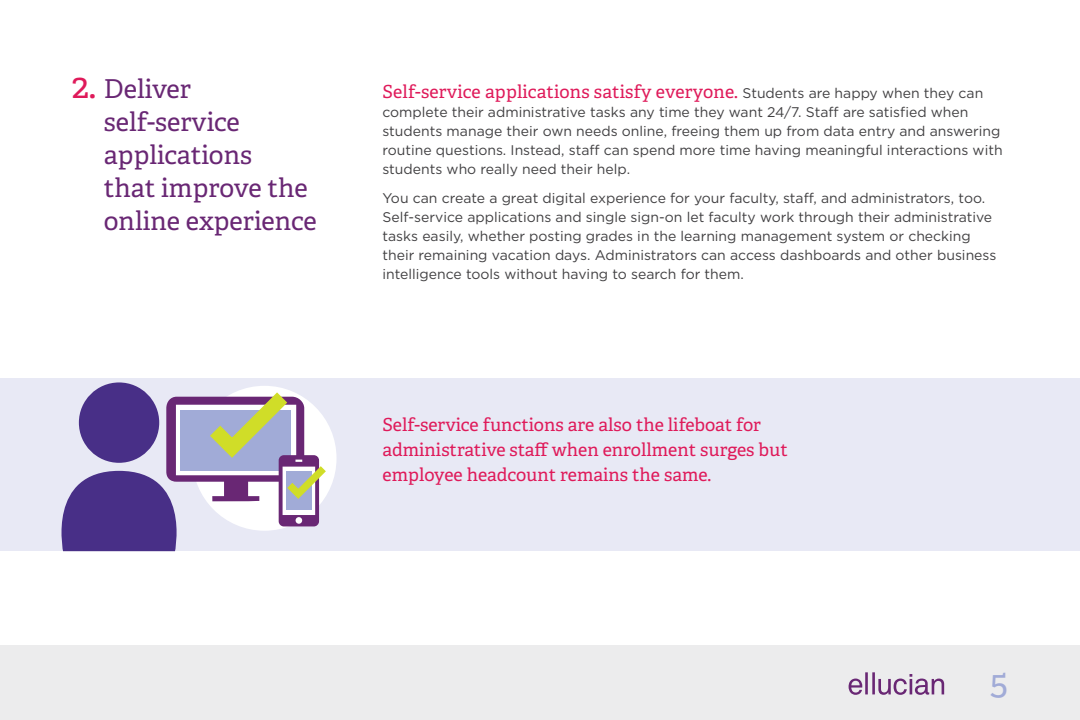
<style>
.page{position:relative;width:1080px;height:720px;background:#fff}
.page>*{position:absolute;margin:0;border:0;box-sizing:border-box;transform-origin:0 0}
.t1{font:35px "Adelle";color:#a1abd7}
.t2{font:26px/33px "Adelle";color:#692774}
.t3{font:18px/25px "Adelle";color:#df1a5a}
.t4{font:14px/19px "Gotham HTF";color:#414042}
.s1{font-size:35px;color:#df1a5a}
.s2{font-family:"Gotham HTF";font-size:14px;color:#414042}
</style>
<div class="page">
<div style="left:0;top:378px;width:1080px;height:173px;background:#e8e9f5"></div>
<svg style="left:61px;top:382px;width:273px;height:169px"></svg>
<div style="left:0;top:645px;width:1080px;height:75px;background:#ececed"></div>
<svg style="left:849px;top:672px;width:95px;height:23px"></svg>
<h2 class="t2" style="left:104px;top:71px;width:215px;text-indent:-32px"><span class="s1">2.</span> Deliver self-service applications<br>that improve the online experience</h2>
<p class="t3" style="left:382px;top:79px;width:602px">Self-service applications satisfy everyone. <span class="s2">Students are happy when they can</span></p>
<p class="t4" style="left:383px;top:103px;width:622px">complete their administrative tasks any time they want 24/7. Staff are satisfied when students manage their own needs online, freeing them up from data entry and answering routine questions. Instead, staff can spend more time having meaningful interactions with students who really need their help.</p>
<p class="t4" style="left:383px;top:189px;width:615px">You can create a great digital experience for your faculty, staff, and administrators, too.<br>Self-service applications and single sign-on let faculty work through their administrative tasks easily, whether posting grades in the learning management system or checking their remaining vacation days. Administrators can access dashboards and other business intelligence tools without having to search for them.</p>
<p class="t3" style="left:382px;top:411px;width:407px">Self-service functions are also the lifeboat for administrative staff when enrollment surges but employee headcount remains the same.</p>
<h1 class="t1" style="left:990px;top:657px;width:19px">5</h1>
</div>
